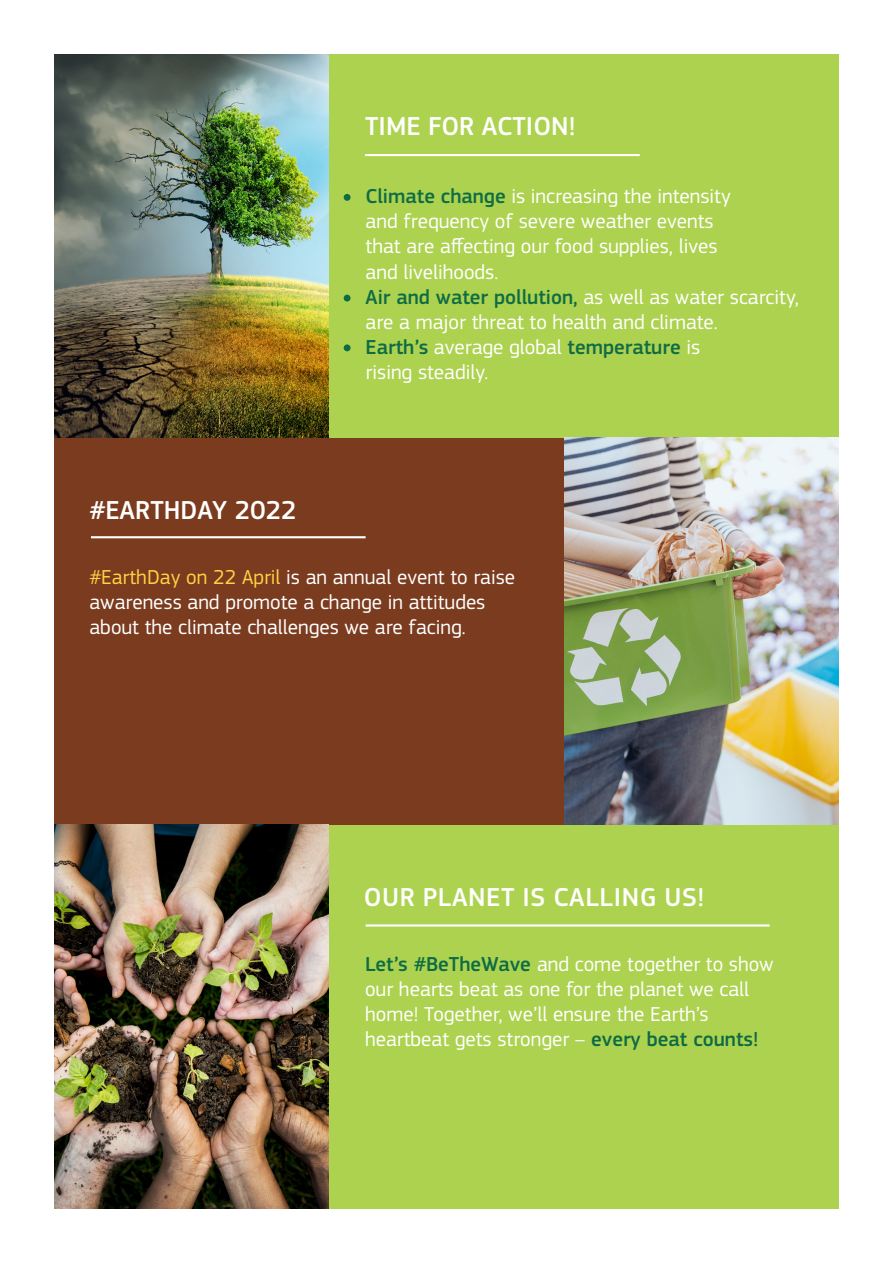
<style>
.page{position:relative;width:893px;height:1263px;background:#fff}
.page>*{position:absolute;margin:0;border:0;box-sizing:border-box;transform-origin:0 0}
.Sub_Title_White{font:500 27px "EC Square Sans Pro";color:#fff}
.Sub_Title_White-2{font:500 27px "EC Square Sans Pro";letter-spacing:.02em;color:#fff}
.t1{font:21px/25.2px "EC Square Sans Pro";color:#fff}
.s1{font-weight:500;color:#0f6c45}
.s2{font-weight:500;color:#0d6b45}
.s3{color:#ffd145}
</style>
<div class="page">
<div style="left:54px;top:54px;width:785px;height:1155px;background:#add24f"></div>
<div style="left:54px;top:438px;width:510px;height:386px;background:#7b3b1e"></div>
<hr style="left:365px;top:154px;width:275px;height:2px;background:#fff">
<img style="left:54px;top:54px;width:275px;height:384px">
<img style="left:54px;top:824px;width:275px;height:385px">
<img style="left:564px;top:438px;width:275px;height:386px">
<hr style="left:91px;top:536px;width:275px;height:2px;background:#fff">
<hr style="left:366px;top:924px;width:404px;height:2px;background:#fff">
<div style="left:344px;top:194px;width:7px;height:7px;background:#0d6b45;border-radius:50%"></div>
<div style="left:344px;top:295px;width:7px;height:7px;background:#0d6b45;border-radius:50%"></div>
<div style="left:344px;top:344px;width:7px;height:7px;background:#0d6b45;border-radius:50%"></div>
<p class="Sub_Title_White" style="left:365px;top:111px;width:212px">TIME FOR ACTION!</p>
<p class="Sub_Title_White" style="left:90px;top:494px;width:209px">#EARTHDAY 2022</p>
<p class="t1" style="left:366px;top:184px;width:367px"><span class="s1">Climate change</span> is increasing the intensity and frequency of severe weather events that are affecting our food supplies, lives and livelihoods.</p>
<p class="t1" style="left:366px;top:284px;width:435px"><span class="s1">Air and water pollution,</span> as well as water scarcity, are a major threat to health and climate.</p>
<p class="t1" style="left:366px;top:335px;width:336px"><span class="s2">Earth’s</span> average global <span class="s1">temperature</span> is rising steadily.</p>
<p class="t1" style="left:90px;top:564px;width:427px"><span class="s3">#EarthDay on 22 April</span> is an annual event to raise awareness and promote a change in attitudes about the climate challenges we are facing.</p>
<p class="Sub_Title_White-2" style="left:364px;top:881px;width:342px">OUR PLANET IS CALLING US!</p>
<p class="t1" style="left:365px;top:951px;width:410px"><span class="s2">Let’s #BeTheWave</span> and come together to show our hearts beat as one for the planet we call home! Together, we’ll ensure the Earth’s heartbeat gets stronger – <span class="s2">every beat counts!</span></p>
</div>
